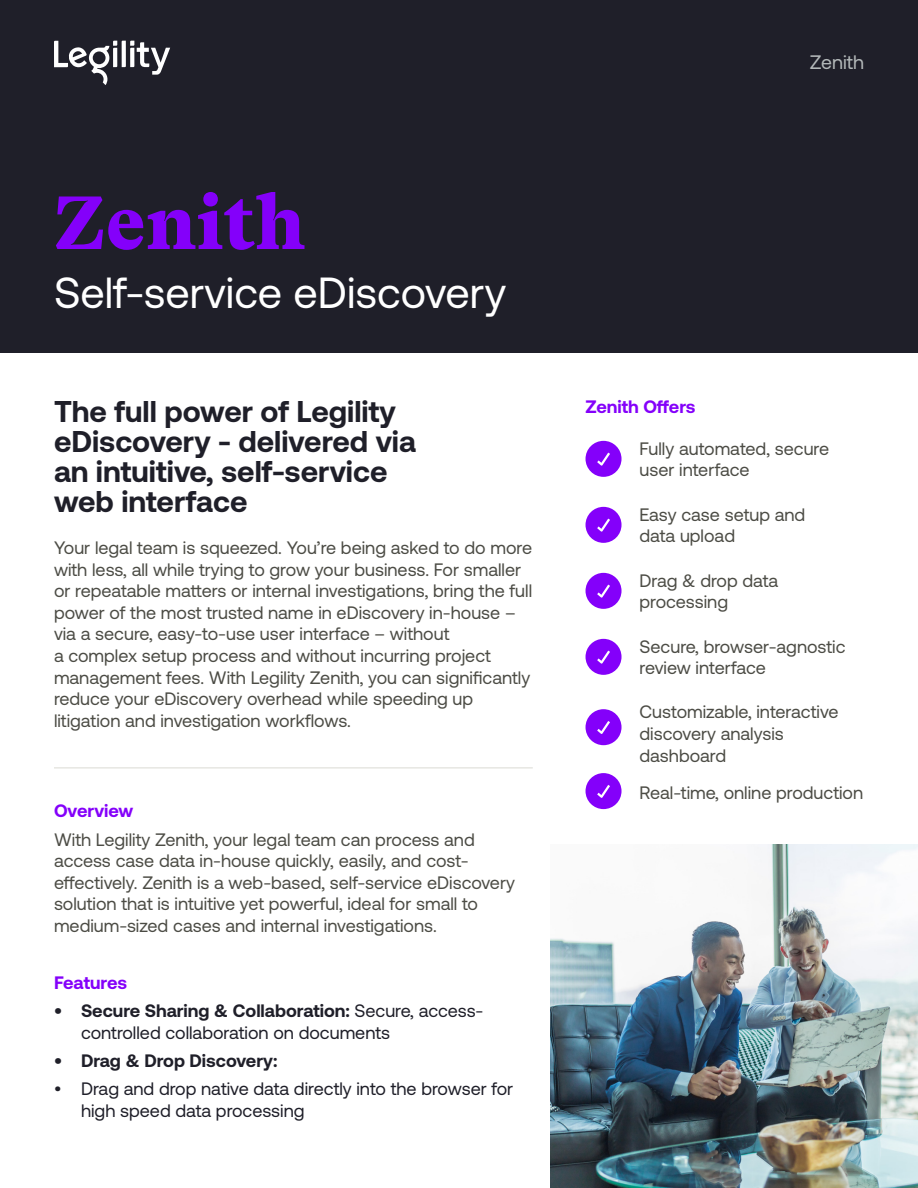
<style>
.page{position:relative;width:918px;height:1188px;background:#fff}
.page>*{position:absolute;margin:0;border:0;box-sizing:border-box;transform-origin:0 0}
.t1{font:900 75px "GT Super Text";color:#8400fa}
.t2{font:43.5px "Aeonik";color:#fff}
.t3{font:700 30px/30px "Aeonik";color:#1f1f29}
.t4{font:19.5px "Aeonik";color:#b3b8b9}
.t5{font:18px/21.6px "Aeonik";color:#4c4c45}
.t6{font:18px/21.6px "Aeonik";color:#1f1f29}
.t7{font:700 18px "Aeonik";color:#8400fa}
.t8{font:700 18px "Aeonik";color:#1f1f29}
.s1{font-weight:700}
</style>
<div class="page">
<div style="left:0;top:0;width:918px;height:352px;background:#1f1f29"></div>
<svg style="left:54px;top:41px;width:116px;height:44px"></svg>
<hr style="left:54px;top:767px;width:479px;height:2px;background:#e6e6e2">
<div style="left:586px;top:441px;width:36px;height:36px;background:#8400fa;border-radius:50%"></div>
<svg style="left:597px;top:453px;width:13px;height:13px"></svg>
<div style="left:586px;top:507px;width:36px;height:36px;background:#8400fa;border-radius:50%"></div>
<svg style="left:597px;top:519px;width:13px;height:13px"></svg>
<div style="left:586px;top:573px;width:36px;height:36px;background:#8400fa;border-radius:50%"></div>
<svg style="left:597px;top:585px;width:13px;height:13px"></svg>
<div style="left:586px;top:639px;width:36px;height:36px;background:#8400fa;border-radius:50%"></div>
<svg style="left:597px;top:651px;width:13px;height:13px"></svg>
<div style="left:586px;top:709px;width:36px;height:36px;background:#8400fa;border-radius:50%"></div>
<svg style="left:597px;top:721px;width:13px;height:13px"></svg>
<img style="left:551px;top:844px;width:367px;height:344px">
<div style="left:586px;top:773px;width:36px;height:36px;background:#8400fa;border-radius:50%"></div>
<svg style="left:597px;top:785px;width:13px;height:13px"></svg>
<p class="t1" style="left:54px;top:180px;width:253px">Zenith</p>
<p class="t2" style="left:54px;top:268px;width:454px">Self-service eDiscovery</p>
<p class="t3" style="left:54px;top:396px;width:363px">The full power of Legility eDiscovery - delivered via an intuitive, self-service web interface</p>
<p class="t5" style="left:54px;top:537px;width:480px">Your legal team is squeezed. You’re being asked to do more with less, all while trying to grow your business. For smaller or repeatable matters or internal investigations, bring the full power of the most trusted name in eDiscovery in-house – via a secure, easy-to-use user interface – without<br>a complex setup process and without incurring project management fees. With Legility Zenith, you can significantly reduce your eDiscovery overhead while speeding up litigation and investigation workflows.</p>
<p class="t7" style="left:54px;top:801px;width:81px">Overview</p>
<p class="t5" style="left:54px;top:828px;width:463px">With Legility Zenith, your legal team can process and access case data in-house quickly, easily, and cost&shy;effectively. Zenith is a web-based, self-service eDiscovery solution that is intuitive yet powerful, ideal for small to medium-sized cases and internal investigations.</p>
<p class="t7" style="left:54px;top:972px;width:75px">Features</p>
<p class="t6" style="left:81px;top:1000px;width:404px;text-indent:-27px"><span class="s1">• Secure Sharing &amp; Collaboration:</span> Secure, access&shy;controlled collaboration on documents</p>
<p class="t8" style="left:54px;top:1050px;width:225px">• Drag &amp; Drop Discovery:</p>
<p class="t6" style="left:81px;top:1078px;width:434px;text-indent:-27px">• Drag and drop native data directly into the browser for high speed data processing</p>
<p class="t4" style="left:810px;top:51px;width:56px">Zenith</p>
<p class="t7" style="left:586px;top:396px;width:112px">Zenith Offers</p>
<p class="t5" style="left:640px;top:438px;width:191px">Fully automated, secure user interface</p>
<p class="t5" style="left:640px;top:504px;width:167px">Easy case setup and data upload</p>
<p class="t5" style="left:640px;top:570px;width:140px">Drag &amp; drop data processing</p>
<p class="t5" style="left:640px;top:636px;width:208px">Secure, browser-agnostic review interface</p>
<p class="t5" style="left:640px;top:701px;width:201px">Customizable, interactive discovery analysis dashboard</p>
<p class="t5" style="left:640px;top:782px;width:225px">Real-time, online production</p>
</div>
